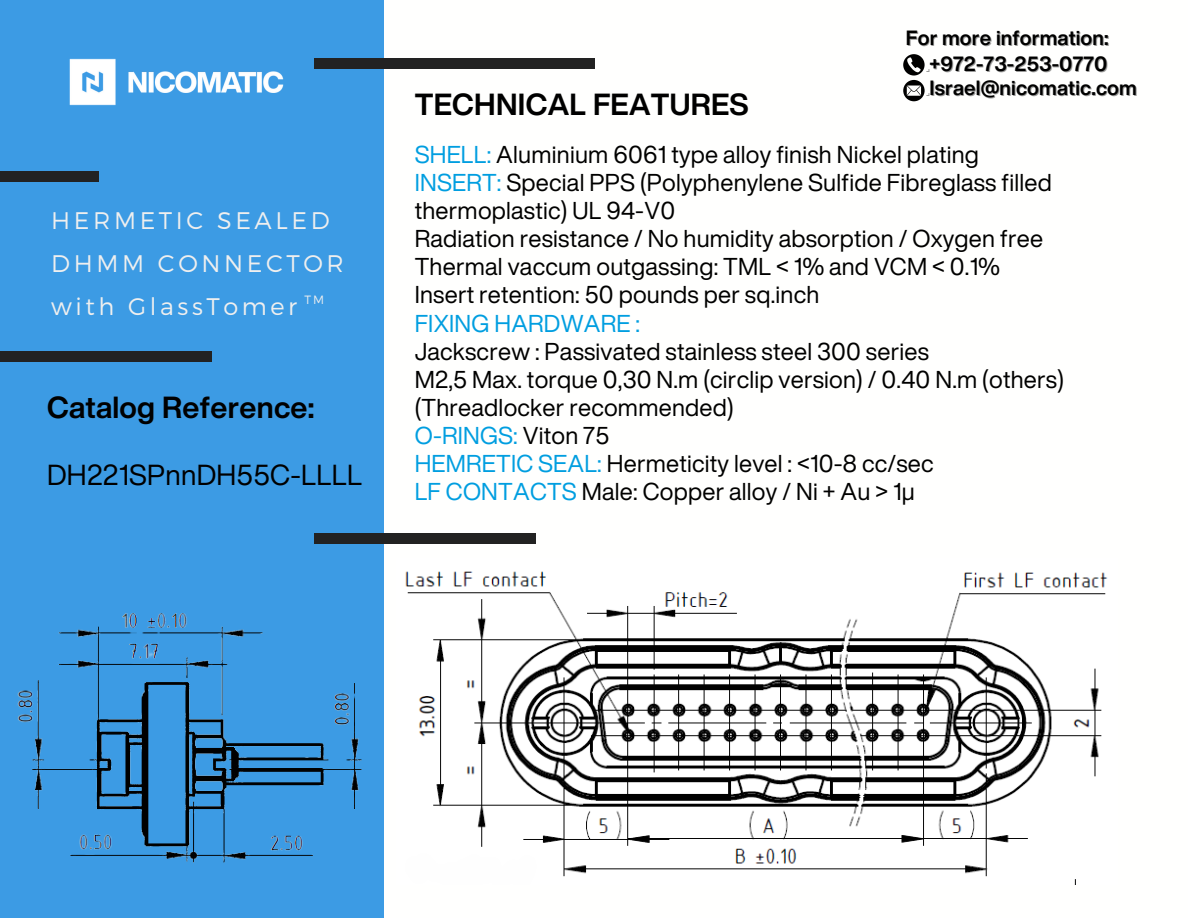
<style>
.page{position:relative;width:1188px;height:918px;background:#fff}
.page>*{position:absolute;margin:0;border:0;box-sizing:border-box;transform-origin:0 0}
.t1{font:700 30px "Helvetica Now Display";letter-spacing:.01em;color:#000}
.t2{font:28.5px "Helvetica Now Display";letter-spacing:.01em;color:#000}
.t3{font:24px/28.2px "Helvetica Now Display";letter-spacing:.01em;color:#000}
.t4{font:300 24px/42.8px "Montserrat";letter-spacing:.15em;color:#efefef}
.t5{font:700 20.25px/24.3px "Helvetica Now Display";letter-spacing:.01em;color:#000}
.s1{color:rgb(0 0 0/.4)}
.s2{color:#009ee0}
</style>
<div class="page">
<div style="left:0;top:0;width:383px;height:918px;background:#3c9be4"></div>
<div style="left:0;top:171px;width:98px;height:10px;background:#222"></div>
<div style="left:0;top:351px;width:211px;height:10px;background:#222"></div>
<div style="left:314px;top:534px;width:222px;height:10px;background:#222"></div>
<div style="left:314px;top:58px;width:280px;height:10px;background:#222"></div>
<img style="left:69px;top:58px;width:215px;height:48px">
<svg style="left:903px;top:54px;width:22px;height:47px"></svg>
<img style="left:405px;top:571px;width:703px;height:314px">
<img style="left:17px;top:613px;width:345px;height:250px">
<p class="t4" style="left:51px;top:198px;width:294px">HERMETIC SEALED<br>DHMM CONNECTOR with GlassTomer <sup>TM</sup></p>
<h5 class="t1" style="left:47px;top:384px;width:269px">Catalog Reference:</h5>
<h2 class="t2" style="left:47px;top:453px;width:316px">DH221SPnnDH55C-LLLL</h2>
<h6 class="t1" style="left:415px;top:82px;width:336px">TECHNICAL FEATURES</h6>
<p class="t5" style="left:906px;top:26px;width:204px">For more information:</p>
<p class="t5" style="left:926px;top:51px;width:213px"><span class="s1">.</span>+972-73-253-0770 <span class="s1">.</span>Israel@nicomatic.com</p>
<h1 class="t3" style="left:415px;top:140px;width:651px"><span class="s2">SHELL:</span> Aluminium 6061 type alloy finish Nickel plating <span class="s2">INSERT:</span> Special PPS (Polyphenylene Sulfide Fibreglass filled thermoplastic) UL 94-V0<br>Radiation resistance / No humidity absorption / Oxygen free Thermal vaccum outgassing: TML &lt; 1% and VCM &lt; 0.1% Insert retention: 50 pounds per sq.inch<br><span class="s2">FIXING HARDWARE :<br></span>Jackscrew : Passivated stainless steel 300 series<br>M2,5 Max. torque 0,30 N.m (circlip version) / 0.40 N.m (others) (Threadlocker recommended)<br><span class="s2">O-RINGS:</span> Viton 75<br><span class="s2">HEMRETIC SEAL:</span> Hermeticity level : &lt;10-8 cc/sec<br><span class="s2">LF CONTACTS</span> Male: Copper alloy / Ni + Au &gt; 1μ</h1>
</div>
